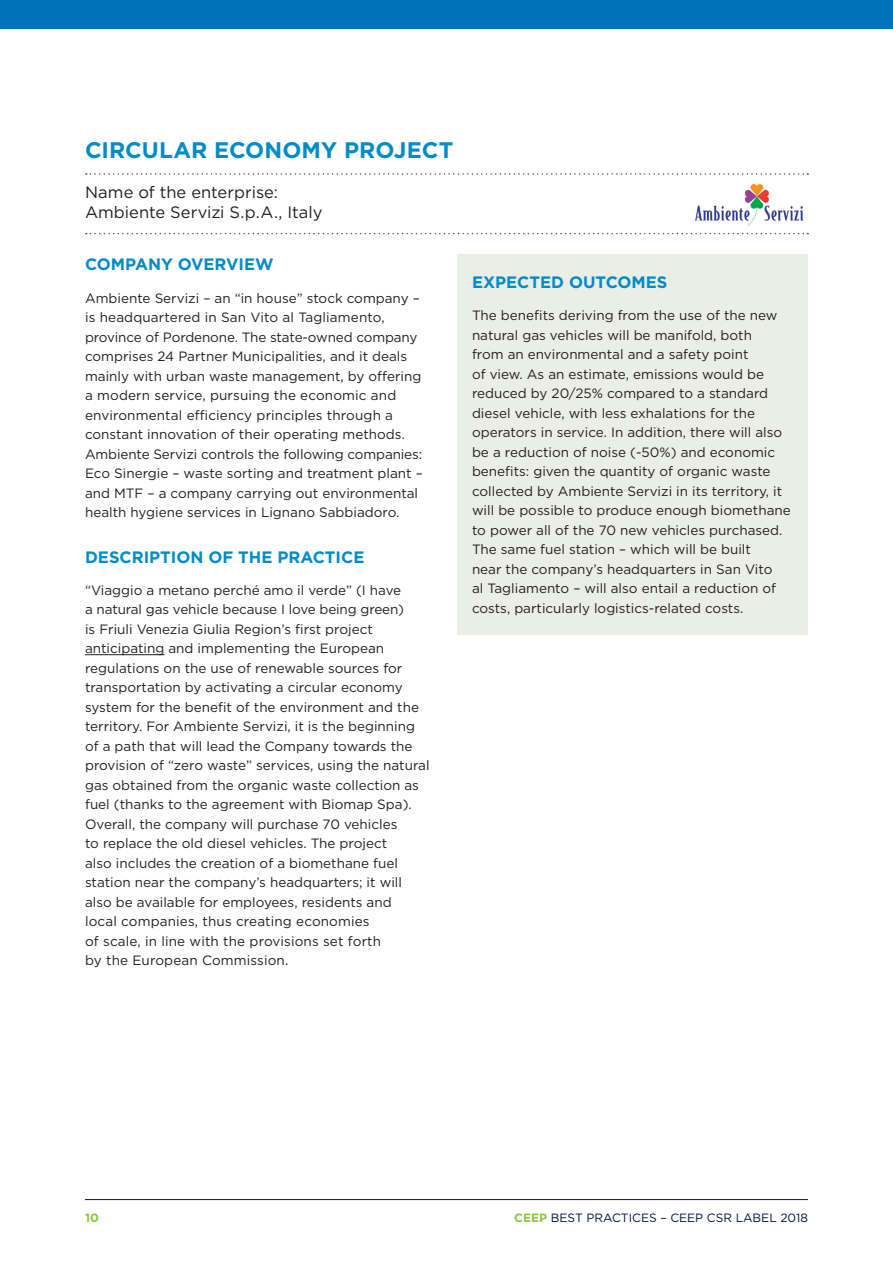
<style>
.page{position:relative;width:893px;height:1263px;background:#fff}
.page>*{position:absolute;margin:0;border:0;box-sizing:border-box;transform-origin:0 0}
.t1{font:700 22.5px "Gotham";letter-spacing:.005em;color:#008bc9}
._05_Subtitle_BLUE{font:700 16.5px "Gotham";color:#008bc9}
.t2{font:16.5px "Gotham";color:#231f20}
._06_Text{font:13.5px/19.5px "Gotham";color:#231f20}
.t3{font:12px "Gotham";color:#001340}
.t4{font:700 12px "Gotham";color:#8bc63e}
.s1{font-weight:700;color:#8bc63e}
</style>
<div class="page">
<div style="left:0;top:0;width:893px;height:29px;background:#0072bc"></div>
<div style="left:457px;top:254px;width:351px;height:381px;background:#ebeee5"></div>
<hr style="left:85px;top:1199px;width:723px;height:1px;background:#001340">
<svg style="left:86px;top:173px;width:722px;height:2px"></svg>
<svg style="left:86px;top:233px;width:722px;height:1px"></svg>
<hr style="left:85px;top:654px;width:79px;height:1px;background:#231f20">
<img style="left:694px;top:183px;width:110px;height:43px">
<p class="t1" style="left:85px;top:135px;width:370px">CIRCULAR ECONOMY PROJECT</p>
<p class="t2" style="left:85px;top:181px;width:194px">Name of the enterprise:</p>
<p class="t2" style="left:85px;top:202px;width:239px">Ambiente Servizi S.p.A., Italy</p>
<p class="_05_Subtitle_BLUE" style="left:85px;top:254px;width:190px">COMPANY OVERVIEW</p>
<p class="_06_Text" style="left:85px;top:288px;width:339px">Ambiente Servizi – an “in house” stock company – is headquartered in San Vito al Tagliamento, province of Pordenone. The state-owned company comprises 24 Partner Municipalities, and it deals mainly with urban waste management, by offering a modern service, pursuing the economic and environmental efficiency principles through a constant innovation of their operating methods.<br>Ambiente Servizi controls the following companies:<br>Eco Sinergie – waste sorting and treatment plant – and MTF – a company carrying out environmental health hygiene services in Lignano Sabbiadoro.</p>
<p class="_05_Subtitle_BLUE" style="left:85px;top:546px;width:281px">DESCRIPTION OF THE PRACTICE</p>
<p class="_06_Text" style="left:85px;top:580px;width:346px">“Viaggio a metano perché amo il verde” (I have<br>a natural gas vehicle because I love being green)<br>is Friuli Venezia Giulia Region’s first project anticipating and implementing the European regulations on the use of renewable sources for transportation by activating a circular economy system for the benefit of the environment and the territory. For Ambiente Servizi, it is the beginning of a path that will lead the Company towards the provision of “zero waste” services, using the natural gas obtained from the organic waste collection as fuel (thanks to the agreement with Biomap Spa).<br>Overall, the company will purchase 70 vehicles<br>to replace the old diesel vehicles. The project<br>also includes the creation of a biomethane fuel station near the company’s headquarters; it will also be available for employees, residents and<br>local companies, thus creating economies<br>of scale, in line with the provisions set forth<br>by the European Commission.</p>
<p class="_05_Subtitle_BLUE" style="left:472px;top:271px;width:197px">EXPECTED OUTCOMES</p>
<p class="_06_Text" style="left:472px;top:305px;width:320px">The benefits deriving from the use of the new natural gas vehicles will be manifold, both<br>from an environmental and a safety point<br>of view. As an estimate, emissions would be reduced by 20/25% compared to a standard diesel vehicle, with less exhalations for the operators in service. In addition, there will also be a reduction of noise (-50%) and economic benefits: given the quantity of organic waste collected by Ambiente Servizi in its territory, it will be possible to produce enough biomethane to power all of the 70 new vehicles purchased.<br>The same fuel station – which will be built<br>near the company’s headquarters in San Vito<br>al Tagliamento – will also entail a reduction of costs, particularly logistics-related costs.</p>
<p class="t4" style="left:85px;top:1209px;width:15px">10</p>
<p class="t3" style="left:514px;top:1209px;width:295px"><span class="s1">CEEP</span> BEST PRACTICES – CEEP CSR LABEL 2018</p>
</div>
